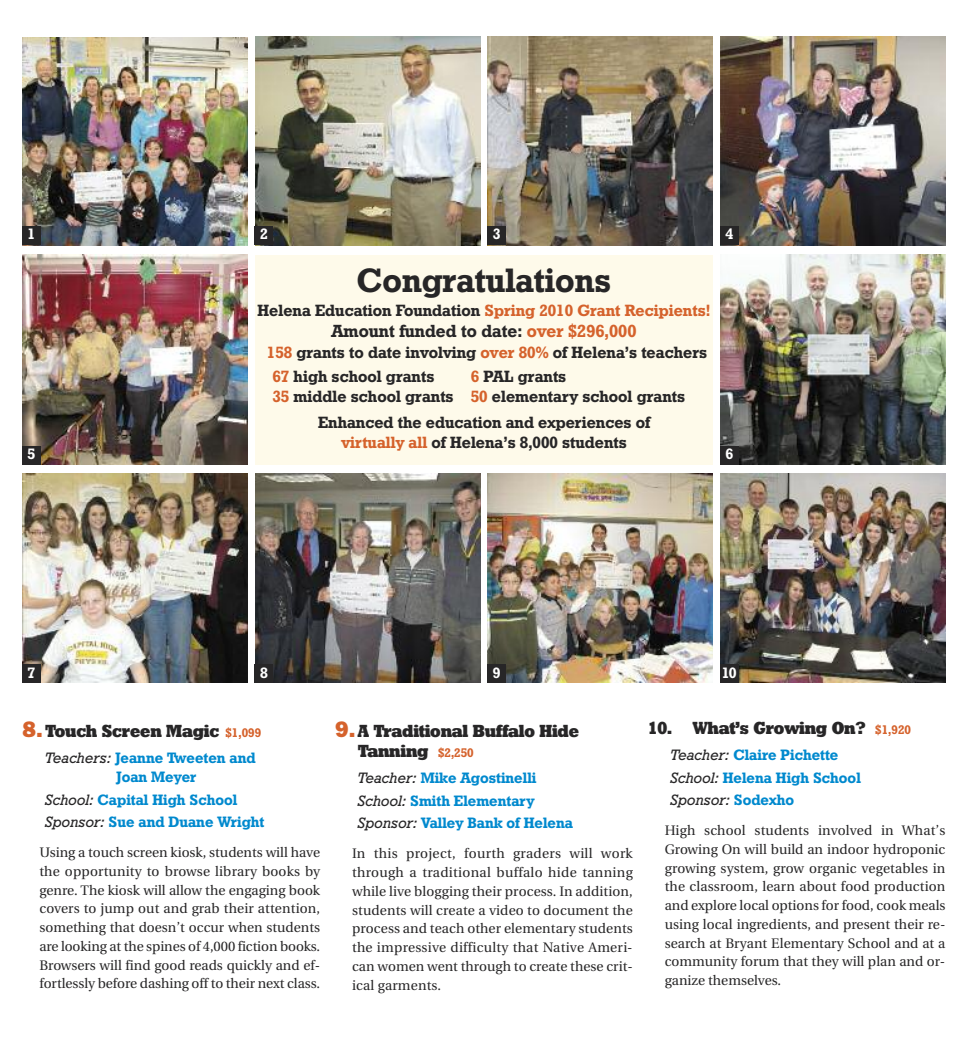
<style>
.page{position:relative;width:968px;height:1047px;background:#fff}
.page>*{position:absolute;margin:0;border:0;box-sizing:border-box;transform-origin:0 0}
.t1{font:33.75px "Geometric Slab 712 BT Bold A";color:#272627}
.t2{font:17.5px/20px "Geometric Slab 712 BT Extra Bold A";letter-spacing:-.015em;color:#272627;scale:.9 1}
.t3{font:17.5px "Geometric Slab 712 BT Bold A";color:#272627}
.t4{font:16.25px/23.8px "Geometric Slab 712 BT Bold A";color:#272627}
.t5{font:16.25px "Geometric Slab 712 BT Bold A";color:#d5622c}
.t6{font:15px/22.5px "Geometric Slab 712 BT Bold A";color:#0089ce}
.t7{font:15px "Geometric Slab 712 BT Medium Ital A";color:#272627}
.t8{font:15px "Geometric Slab 712 BT Bold A";color:#fff}
.t9{font:13.75px/18.8px "Utopia";color:#272627;text-align:justify}
.s1{color:#272627}
.s2{color:#d5622c}
.s3{font-family:"Franklin Gothic";font-weight:800;font-size:22.5px;color:#d5622c}
.s4{font-family:"Geometric Slab 712 BT Bold A";font-size:12.5px;color:#d5622c}
.s5{font-family:"Geometric Slab 712 BT Medium Ital A";color:#272627}
.s6{font-family:"Geometric Slab 712 BT Bold A";color:#0089ce}
</style>
<div class="page">
<img style="left:22px;top:37px;width:226px;height:208px">
<img style="left:255px;top:36px;width:225px;height:209px">
<img style="left:488px;top:36px;width:224px;height:209px">
<img style="left:720px;top:36px;width:225px;height:209px">
<img style="left:22px;top:255px;width:226px;height:209px">
<div style="left:255px;top:255px;width:457px;height:209px;background:#fefaea"></div>
<img style="left:720px;top:255px;width:225px;height:209px">
<img style="left:22px;top:473px;width:226px;height:209px">
<img style="left:255px;top:473px;width:225px;height:209px">
<img style="left:488px;top:473px;width:224px;height:209px">
<img style="left:720px;top:473px;width:225px;height:209px">
<div style="left:22px;top:226px;width:19px;height:18px;background:#272627"></div>
<div style="left:22px;top:446px;width:19px;height:18px;background:#272627"></div>
<div style="left:22px;top:664px;width:19px;height:18px;background:#272627"></div>
<div style="left:255px;top:226px;width:18px;height:18px;background:#272627"></div>
<div style="left:255px;top:664px;width:18px;height:18px;background:#272627"></div>
<div style="left:487px;top:226px;width:18px;height:18px;background:#272627"></div>
<div style="left:487px;top:664px;width:18px;height:18px;background:#272627"></div>
<div style="left:720px;top:226px;width:18px;height:18px;background:#272627"></div>
<div style="left:720px;top:446px;width:18px;height:18px;background:#272627"></div>
<div style="left:720px;top:664px;width:18px;height:18px;background:#272627"></div>
<p class="t8" style="left:28px;top:228px;width:9px">1</p>
<p class="t8" style="left:260px;top:228px;width:9px">2</p>
<p class="t8" style="left:492px;top:228px;width:9px">3</p>
<p class="t8" style="left:725px;top:228px;width:9px">4</p>
<p class="t8" style="left:28px;top:448px;width:9px">5</p>
<h1 class="t1" style="left:357px;top:269px;width:256px">Congratulations</h1>
<p class="t5" style="left:257px;top:305px;width:454px"><span class="s1">Helena Education Foundation</span> Spring 2010 Grant Recipients!</p>
<p class="t3" style="left:331px;top:325px;width:306px">Amount funded to date: <span class="s2">over $296,000</span></p>
<p class="t4" style="left:272px;top:342px;width:436px;text-indent:-6px"><span class="s2">158</span> grants to date involving <span class="s2">over 80%</span> of Helena’s teachers<br><span class="s2">67</span> high school grants</p>
<p class="t4" style="left:272px;top:367px;width:414px;line-height:20px;text-indent:198px"><span class="s2">6</span> PAL grants<br><span class="s2">35</span> middle school grants <span class="s2">50</span> elementary school grants</p>
<p class="t4" style="left:318px;top:414px;width:334px;line-height:19.5px;text-align:center">Enhanced the education and experiences of <span class="s2">virtually all</span> of Helena’s 8,000 students</p>
<p class="t8" style="left:725px;top:448px;width:9px">6</p>
<p class="t8" style="left:28px;top:667px;width:9px">7</p>
<p class="t8" style="left:260px;top:667px;width:9px">8</p>
<p class="t8" style="left:492px;top:667px;width:9px">9</p>
<p class="t8" style="left:722px;top:667px;width:16px">10</p>
<p class="t2" style="left:22px;top:722px;width:267px"><span class="s3">8.</span>Touch Screen Magic <span class="s4">$1,099</span></p>
<p class="t6" style="left:116px;top:749px;width:141px;line-height:18.8px;text-indent:-71px"><span class="s5">Teachers:</span> Jeanne Tweeten and<br>Joan Meyer</p>
<p class="t6" style="left:45px;top:789px;width:221px"><span class="s5">School:</span> Capital High School<br><span class="s5">Sponsor:</span> Sue and Duane Wright</p>
<p class="t9" style="left:39px;top:844px;width:282px">Using a touch screen kiosk, students will have the opportunity to browse library books by genre. The kiosk will allow the engaging book covers to jump out and grab their attention, something that doesn’t occur when students are looking at the spines of 4,000 fiction books.<br>Browsers will find good reads quickly and ef&shy;fortlessly before dashing off to their next class.</p>
<p class="t2" style="left:358px;top:722px;width:247px;text-indent:-23px"><span class="s3">9.</span>A Traditional Buffalo Hide<br>Tanning <span class="s4">$2,250</span></p>
<p class="t6" style="left:358px;top:768px;width:217px"><span class="s5">Teacher:</span> Mike Agostinelli<br><span class="s5">School:</span> Smith Elementary<br><span class="s5">Sponsor:</span> Valley Bank of Helena</p>
<p class="t9" style="left:352px;top:845px;width:282px">In this project, fourth graders will work through a traditional buffalo hide tanning while live blogging their process. In addition, students will create a video to document the process and teach other elementary students the impressive difficulty that Native Ameri&shy;can women went through to create these crit&shy;ical garments.</p>
<p class="t2" style="left:648px;top:719px;width:294px">10. What’s Growing On? <span class="s4">$1,920</span></p>
<p class="t6" style="left:670px;top:744px;width:192px"><span class="s5">Teacher:</span> Claire Pichette<br><span class="s5">School:</span> Helena High School</p>
<p class="t7" style="left:670px;top:794px;width:125px">Sponsor: <span class="s6">Sodexho</span></p>
<p class="t9" style="left:664px;top:822px;width:282px">High school students involved in What’s Growing On will build an indoor hydroponic growing system, grow organic vegetables in the classroom, learn about food production and explore local options for food, cook meals using local ingredients, and present their re&shy;search at Bryant Elementary School and at a community forum that they will plan and or&shy;ganize themselves.</p>
</div>
